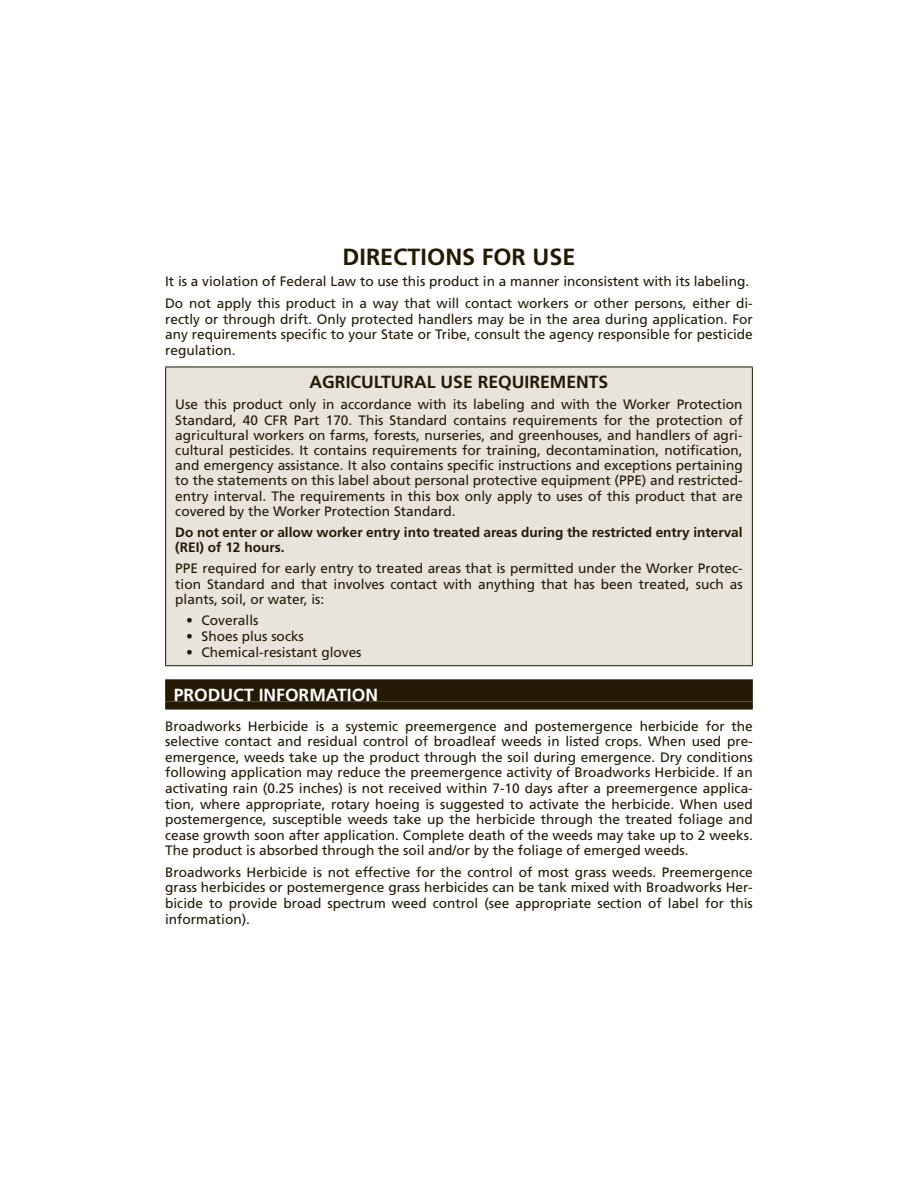
<style>
.page{position:relative;width:918px;height:1188px;background:#fff}
.page>*{position:absolute;margin:0;border:0;box-sizing:border-box;transform-origin:0 0}
.t1{font:700 23.4px "Frutiger LT Std";color:#241a04}
.t2{font:700 17.55px "Frutiger LT Std";color:#241a04}
.t3{font:700 17.55px "Frutiger LT Std";color:#fff}
.t4{font:13.65px/15.6px "Frutiger LT Std";color:#241a04;text-align:justify}
.t5{font:700 13.65px/15.1px "Frutiger LT Std";color:#241a04}
</style>
<div class="page">
<div style="left:165px;top:679px;width:588px;height:22px;background:#241a04"></div>
<div style="left:165px;top:701px;width:588px;height:9px;background:#241a04"></div>
<div style="left:166px;top:367px;width:586px;height:299px;background:#e8e4dc"></div>
<hr style="left:165px;top:366px;width:588px;height:1px;background:#241a04">
<hr style="left:165px;top:367px;width:1px;height:298px;background:#241a04">
<hr style="left:752px;top:367px;width:1px;height:298px;background:#241a04">
<hr style="left:165px;top:665px;width:588px;height:1px;background:#241a04">
<h1 class="t1" style="left:343px;top:246px;width:234px">DIRECTIONS FOR USE</h1>
<p class="t4" style="left:165px;top:271px;width:589px;line-height:21.5px">It is a violation of Federal Law to use this product in a manner inconsistent with its labeling.<br>Do not apply this product in a way that will contact workers or other persons, either di-</p>
<p class="t4" style="left:165px;top:311px;width:589px">rectly or through drift. Only protected handlers may be in the area during application. For any requirements specific to your State or Tribe, consult the agency responsible for pesticide regulation.</p>
<p class="t2" style="left:310px;top:374px;width:300px">AGRICULTURAL USE REQUIREMENTS</p>
<p class="t4" style="left:175px;top:398px;width:569px;line-height:15.1px">Use this product only in accordance with its labeling and with the Worker Protection Standard, 40 CFR Part 170. This Standard contains requirements for the protection of agricultural workers on farms, forests, nurseries, and greenhouses, and handlers of agri&shy;cultural pesticides. It contains requirements for training, decontamination, notification, and emergency assistance. It also contains specific instructions and exceptions pertaining to the statements on this label about personal protective equipment (PPE) and restricted&shy;entry interval. The requirements in this box only apply to uses of this product that are covered by the Worker Protection Standard.</p>
<p class="t5" style="left:175px;top:525px;width:569px">Do not enter or allow worker entry into treated areas during the restricted entry interval (REI) of 12 hours.</p>
<p class="t4" style="left:175px;top:561px;width:569px;line-height:15.1px">PPE required for early entry to treated areas that is permitted under the Worker Protec&shy;tion Standard and that involves contact with anything that has been treated, such as plants, soil, or water, is:</p>
<p class="t4" style="left:186px;top:613px;width:74px">• Coveralls</p>
<p class="t4" style="left:186px;top:629px;width:119px">• Shoes plus socks</p>
<p class="t4" style="left:186px;top:645px;width:177px">• Chemical-resistant gloves</p>
<p class="t3" style="left:174px;top:687px;width:206px">PRODUCT INFORMATION</p>
<p class="t4" style="left:165px;top:718px;width:589px">Broadworks Herbicide is a systemic preemergence and postemergence herbicide for the selective contact and residual control of broadleaf weeds in listed crops. When used pre&shy;emergence, weeds take up the product through the soil during emergence. Dry conditions following application may reduce the preemergence activity of Broadworks Herbicide. If an activating rain (0.25 inches) is not received within 7-10 days after a preemergence applica&shy;tion, where appropriate, rotary hoeing is suggested to activate the herbicide. When used postemergence, susceptible weeds take up the herbicide through the treated foliage and cease growth soon after application. Complete death of the weeds may take up to 2 weeks.<br>The product is absorbed through the soil and/or by the foliage of emerged weeds.</p>
<p class="t4" style="left:165px;top:865px;width:589px">Broadworks Herbicide is not effective for the control of most grass weeds. Preemergence grass herbicides or postemergence grass herbicides can be tank mixed with Broadworks Her&shy;bicide to provide broad spectrum weed control (see appropriate section of label for this information).</p>
</div>
